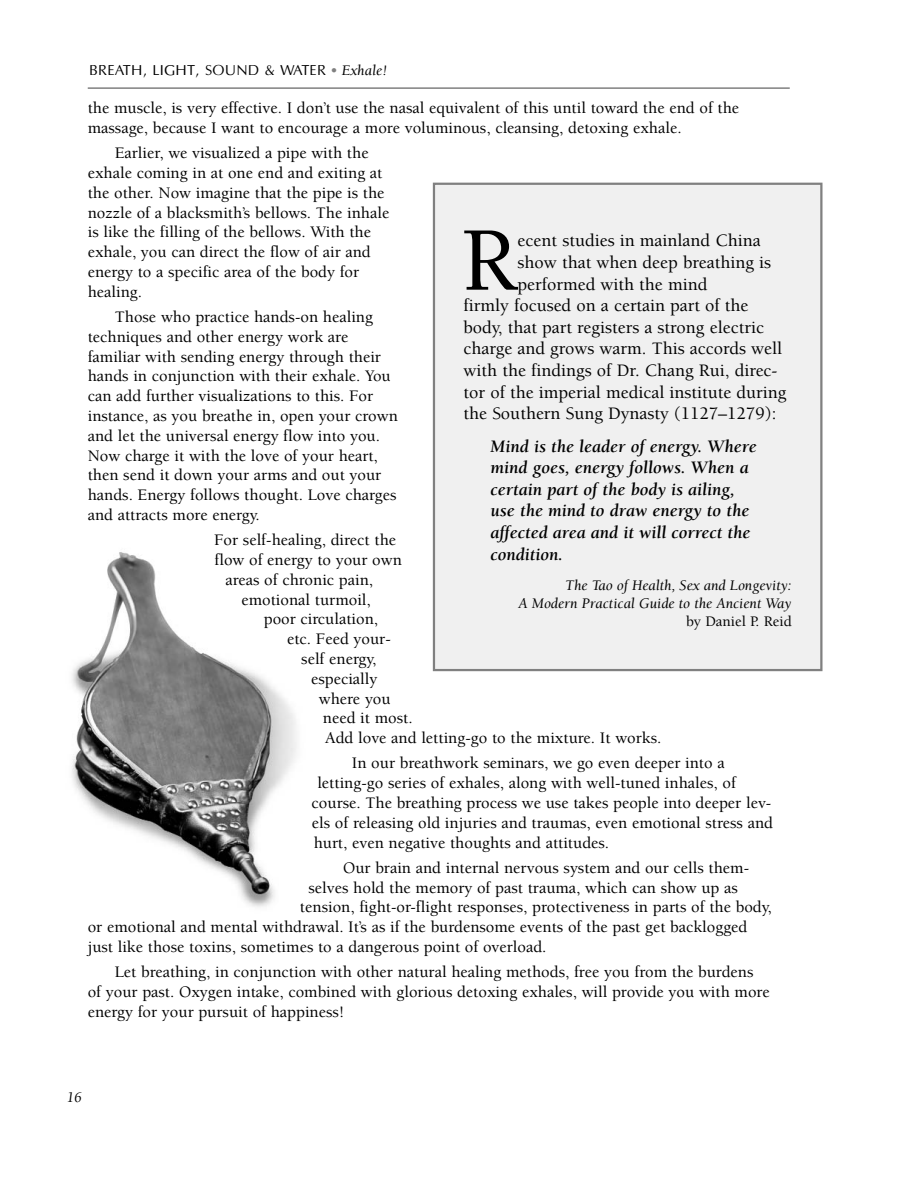
<style>
.page{position:relative;width:918px;height:1188px;background:#fff}
.page>*{position:absolute;margin:0;border:0;box-sizing:border-box;transform-origin:0 0}
.t1{font:500 93.15px "Berkeley";color:#000}
.t2{font:500 18px "Berkeley";color:#000}
.t3{font:italic 700 18px/21.6px "Berkeley";color:#000}
.t4{font:500 16.5px/19.8px "Berkeley";color:#000}
.t5{font:italic 15px/18px "Berkeley";color:#000;text-align:right}
.t6{font:15px "Optane";color:#000}
.t7{font:500 15px "Berkeley";color:#000}
.s1{font-family:"Berkeley";font-style:italic;color:#808080}
.s2{font-family:"Berkeley";font-style:italic}
</style>
<div class="page">
<hr style="left:88px;top:87px;width:702px;height:2px;background:#808080">
<img style="left:72px;top:552px;width:225px;height:355px">
<div style="left:435px;top:185px;width:385px;height:484px;background:#f0f0f0"></div>
<div style="left:433px;top:183px;width:390px;height:488px;border:2px solid #808080"></div>
<p class="t6" style="left:89px;top:64px;width:300px">BREATH, LIGHT, SOUND &amp; WATER <span class="s1">•</span> <span class="s2">Exhale!</span></p>
<p class="t4" style="left:88px;top:100px;width:653px">the muscle, is very effective. I don’t use the nasal equivalent of this until toward the end of the massage, because I want to encourage a more voluminous, cleansing, detoxing exhale.</p>
<p class="t4" style="left:88px;top:145px;width:303px;text-indent:27px">Earlier, we visualized a pipe with the exhale coming in at one end and exiting at the other. Now imagine that the pipe is the nozzle of a blacksmith’s bellows. The inhale is like the filling of the bellows. With the exhale, you can direct the flow of air and energy to a specific area of the body for healing.</p>
<p class="t4" style="left:88px;top:308px;width:312px;text-indent:27px">Those who practice hands-on healing techniques and other energy work are familiar with sending energy through their hands in conjunction with their exhale. You can add further visualizations to this. For instance, as you breathe in, open your crown and let the universal energy flow into you.<br>Now charge it with the love of your heart, then send it down your arms and out your hands. Energy follows thought. Love charges and attracts more energy.</p>
<p class="t4" style="left:214px;top:532px;width:184px">For self-healing, direct the</p>
<p class="t4" style="left:215px;top:551px;width:189px">flow of energy to your own</p>
<p class="t4" style="left:225px;top:571px;width:149px">areas of chronic pain,</p>
<p class="t4" style="left:241px;top:591px;width:131px">emotional turmoil,</p>
<p class="t4" style="left:264px;top:611px;width:116px">poor circulation,</p>
<p class="t4" style="left:287px;top:631px;width:105px">etc. Feed your-</p>
<p class="t4" style="left:301px;top:650px;width:77px">self energy,</p>
<p class="t4" style="left:311px;top:670px;width:68px">especially</p>
<p class="t4" style="left:319px;top:690px;width:73px">where you</p>
<p class="t4" style="left:323px;top:710px;width:91px">need it most.</p>
<p class="t4" style="left:325px;top:730px;width:338px">Add love and letting-go to the mixture. It works.</p>
<p class="t4" style="left:352px;top:755px;width:374px">In our breathwork seminars, we go even deeper into a</p>
<p class="t4" style="left:317px;top:775px;width:420px">letting-go series of exhales, along with well-tuned inhales, of</p>
<p class="t4" style="left:312px;top:794px;width:461px">course. The breathing process we use takes people into deeper lev-</p>
<p class="t4" style="left:312px;top:814px;width:463px">els of releasing old injuries and traumas, even emotional stress and</p>
<p class="t4" style="left:314px;top:834px;width:297px">hurt, even negative thoughts and attitudes.</p>
<p class="t4" style="left:343px;top:859px;width:408px">Our brain and internal nervous system and our cells them-</p>
<p class="t4" style="left:309px;top:879px;width:431px">selves hold the memory of past trauma, which can show up as</p>
<p class="t4" style="left:300px;top:899px;width:473px">tension, fight-or-flight responses, protectiveness in parts of the body,</p>
<p class="t4" style="left:88px;top:919px;width:661px">or emotional and mental withdrawal. It’s as if the burdensome events of the past get backlogged</p>
<p class="t4" style="left:88px;top:938px;width:460px">just like those toxins, sometimes to a dangerous point of overload.</p>
<p class="t4" style="left:88px;top:964px;width:683px;text-indent:27px">Let breathing, in conjunction with other natural healing methods, free you from the burdens of your past. Oxygen intake, combined with glorious detoxing exhales, will provide you with more energy for your pursuit of happiness!</p>
<h1 class="t1" style="left:461px;top:224px;width:58px">R</h1>
<p class="t2" style="left:518px;top:234px;width:245px">ecent studies in mainland China</p>
<p class="t2" style="left:518px;top:255px;width:255px">show that when deep breathing is</p>
<p class="t2" style="left:518px;top:277px;width:191px">performed with the mind</p>
<p class="t2" style="left:464px;top:299px;width:287px">firmly focused on a certain part of the</p>
<p class="t2" style="left:464px;top:320px;width:302px">body, that part registers a strong electric</p>
<p class="t2" style="left:464px;top:342px;width:320px">charge and grows warm. This accords well</p>
<p class="t2" style="left:464px;top:363px;width:316px">with the findings of Dr. Chang Rui, direc-</p>
<p class="t2" style="left:464px;top:385px;width:325px">tor of the imperial medical institute during</p>
<p class="t2" style="left:464px;top:407px;width:314px">the Southern Sung Dynasty (1127–1279):</p>
<p class="t3" style="left:491px;top:437px;width:268px">Mind is the leader of energy. Where mind goes, energy follows. When a certain part of the body is ailing, use the mind to draw energy to the affected area and it will correct the condition.</p>
<p class="t5" style="left:519px;top:578px;width:275px">The Tao of Health, Sex and Longevity:<br>A Modern Practical Guide to the Ancient Way</p>
<p class="t7" style="left:686px;top:615px;width:107px">by Daniel P. Reid</p>
<p class="t5" style="left:67px;top:1090px;width:16px">16</p>
</div>
